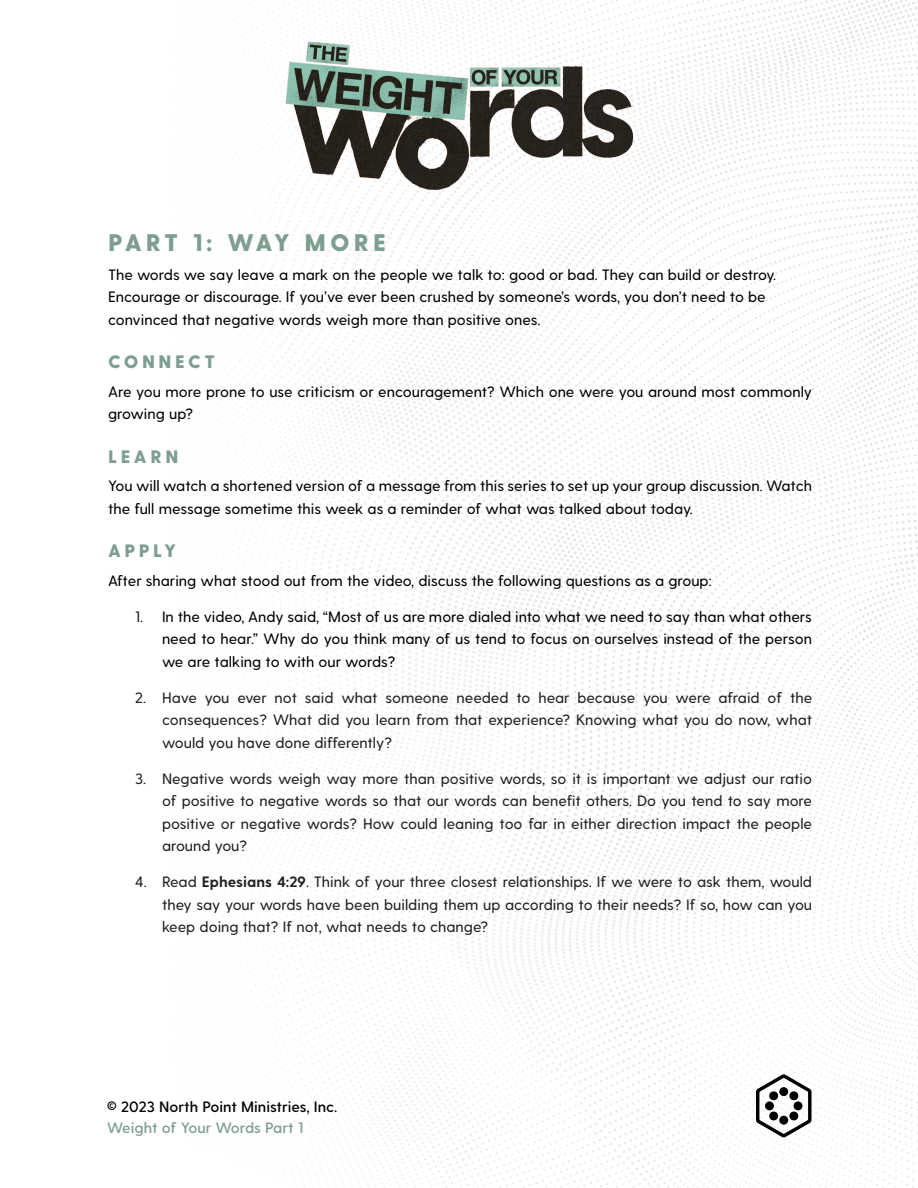
<style>
.page{position:relative;width:918px;height:1188px;background:#fff}
.page>*{position:absolute;margin:0;border:0;box-sizing:border-box;transform-origin:0 0}
.t1{font:800 24px "Greycliff CF";letter-spacing:.145em;color:#7e9e90}
.Paragraph_Style{font:800 18px "Greycliff CF";letter-spacing:.2em;color:#7e9e90}
.Paragraph_Style-2{font:500 15px/22.5px "Greycliff CF";color:#000}
.t2{font:500 15px/22.5px "Greycliff CF";color:#231f20;text-align:justify}
.t3{font:600 15px "Greycliff CF";color:#000}
.t4{font:600 15px "Greycliff CF";letter-spacing:-.005em;color:#7e9e90}
.s1{color:#231f20}
.s2{font-weight:700}
</style>
<div class="page">
<img style="left:306px;top:0;width:611px;height:1188px">
<svg style="left:756px;top:1074px;width:56px;height:63px"></svg>
<img style="left:282px;top:43px;width:352px;height:174px">
<p class="t1" style="left:108px;top:228px;width:280px">PART 1: WAY MORE</p>
<p class="Paragraph_Style-2" style="left:108px;top:264px;width:670px">The words we say leave a mark on the people we talk to: good or bad. They can build or destroy.<br>Encourage or discourage. If you’ve ever been crushed by someone’s words, you don’t need to be convinced that negative words weigh more than positive ones.</p>
<p class="Paragraph_Style" style="left:108px;top:351px;width:109px">CONNECT</p>
<p class="Paragraph_Style-2" style="left:108px;top:381px;width:706px">Are you more prone to use criticism or encouragement? Which one were you around most commonly growing up?</p>
<p class="Paragraph_Style" style="left:108px;top:446px;width:72px">LEARN</p>
<p class="Paragraph_Style-2" style="left:108px;top:475px;width:706px">You will watch a shortened version of a message from this series to set up your group discussion. Watch the full message sometime this week as a reminder of what was talked about today.</p>
<p class="Paragraph_Style" style="left:108px;top:540px;width:70px">APPLY</p>
<p class="Paragraph_Style-2" style="left:108px;top:570px;width:605px">After sharing what stood out from the video, discuss the following questions as a group:</p>
<p class="Paragraph_Style-2" style="left:162px;top:606px;width:652px;text-align:justify;text-indent:-27px"><span class="s1">1.</span> In the video, Andy said, “Most of us are more dialed into what we need to say than what others need to hear.” Why do you think many of us tend to focus on ourselves instead of the person we are talking to with our words?</p>
<p class="t2" style="left:162px;top:687px;width:652px;text-indent:-27px">2. Have you ever not said what someone needed to hear because you were afraid of the consequences? What did you learn from that experience? Knowing what you do now, what would you have done differently?</p>
<p class="t2" style="left:162px;top:768px;width:652px;text-indent:-27px">3. Negative words weigh way more than positive words, so it is important we adjust our ratio of positive to negative words so that our words can benefit others. Do you tend to say more positive or negative words? How could leaning too far in either direction impact the people around you?</p>
<p class="t2" style="left:162px;top:871px;width:652px;text-indent:-27px">4. Read <span class="s2">Ephesians 4:29</span>. Think of your three closest relationships. If we were to ask them, would they say your words have been building them up according to their needs? If so, how can you keep doing that? If not, what needs to change?</p>
<p class="t3" style="left:107px;top:1098px;width:232px">© 2023 North Point Ministries, Inc.</p>
<p class="t4" style="left:107px;top:1119px;width:198px">Weight of Your Words Part 1</p>
</div>
